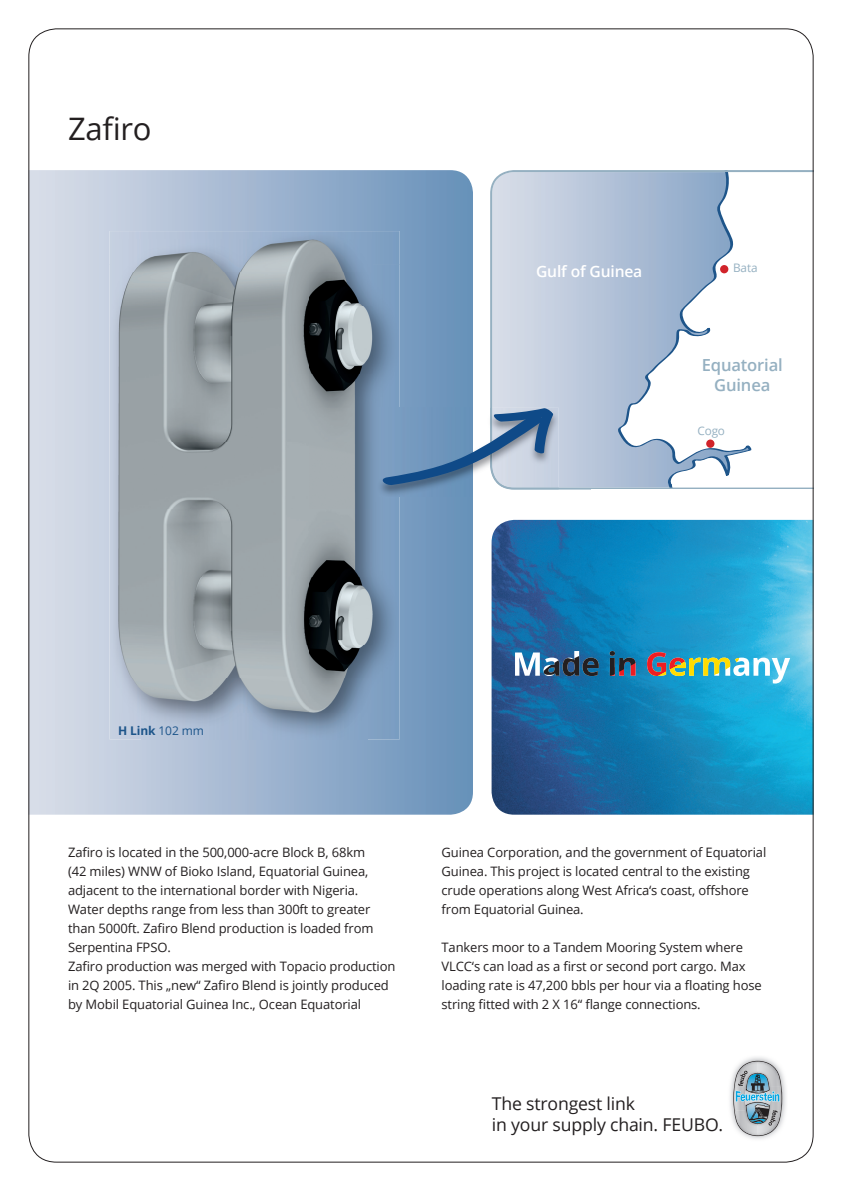
<style>
.page{position:relative;width:842px;height:1191px;background:#fff}
.page>*{position:absolute;margin:0;border:0;box-sizing:border-box;transform-origin:0 0}
.t1{font:31px "Open Sans";color:#231f20}
.t2{font:17.6px/21.2px "Open Sans";letter-spacing:-.01em;color:#231f20}
.t3{font:600 16.6px/19.9px "Open Sans";letter-spacing:-.01em;color:#95b0c1;text-align:center}
.t4{font:600 15.6px "Open Sans";letter-spacing:-.01em;color:#fff}
.t5{font:13px/19px "Open Sans";letter-spacing:-.01em;color:#231f20}
.t6{font:700 12px "Open Sans";color:#1d558a}
.t7{font:11.7px "Open Sans";letter-spacing:-.01em;color:#95b0c1}
.s1{font-weight:400}
</style>
<div class="page">
<img style="left:730px;top:1057px;width:56px;height:82px">
<svg style="left:733px;top:1060px;width:49px;height:76px;background:#a2b2ba"></svg>
<img style="left:492px;top:520px;width:320px;height:294px">
<svg style="left:30px;top:170px;width:443px;height:644px;background:#a4bad2"></svg>
<img style="left:109px;top:231px;width:291px;height:33px">
<img style="left:109px;top:264px;width:32px;height:475px">
<img style="left:368px;top:264px;width:32px;height:475px">
<img style="left:141px;top:712px;width:227px;height:27px">
<img style="left:118px;top:239px;width:255px;height:473px">
<svg style="left:515px;top:651px;width:275px;height:32px;background:#5391a8"></svg>
<svg style="left:490px;top:170px;width:322px;height:319px"></svg>
<img style="left:377px;top:486px;width:182px;height:11px">
<img style="left:490px;top:408px;width:69px;height:81px">
<svg style="left:377px;top:407px;width:179px;height:79px;background:#809ebe"></svg>
<h1 class="t1" style="left:68px;top:107px;width:85px">Zafiro</h1>
<p class="t6" style="left:118px;top:722px;width:87px">H Link <span class="s1">102 mm</span></p>
<p class="t4" style="left:536px;top:261px;width:108px">Gulf of Guinea</p>
<p class="t7" style="left:733px;top:260px;width:26px">Bata</p>
<p class="t3" style="left:702px;top:355px;width:83px">Equatorial<br>Guinea</p>
<p class="t7" style="left:697px;top:422px;width:29px">Cogo</p>
<p class="t5" style="left:68px;top:842px;width:329px">Zafiro is located in the 500,000-acre Block B, 68km<br>(42 miles) WNW of Bioko Island, Equatorial Guinea, adjacent to the international border with Nigeria.<br>Water depths range from less than 300ft to greater than 5000ft. Zafiro Blend production is loaded from Serpentina FPSO.<br>Zafiro production was merged with Topacio production in 2Q 2005. This „new“ Zafiro Blend is jointly produced by Mobil Equatorial Guinea Inc., Ocean Equatorial</p>
<p class="t5" style="left:441px;top:842px;width:326px">Guinea Corporation, and the government of Equatorial Guinea. This project is located central to the existing crude operations along West Africa‘s coast, offshore from Equatorial Guinea.</p>
<p class="t5" style="left:441px;top:937px;width:322px">Tankers moor to a Tandem Mooring System where VLCC‘s can load as a first or second port cargo. Max loading rate is 47,200 bbls per hour via a floating hose string fitted with 2 X 16“ flange connections.</p>
<h2 class="t2" style="left:492px;top:1092px;width:233px">The strongest link<br>in your supply chain. FEUBO.</h2>
</div>
